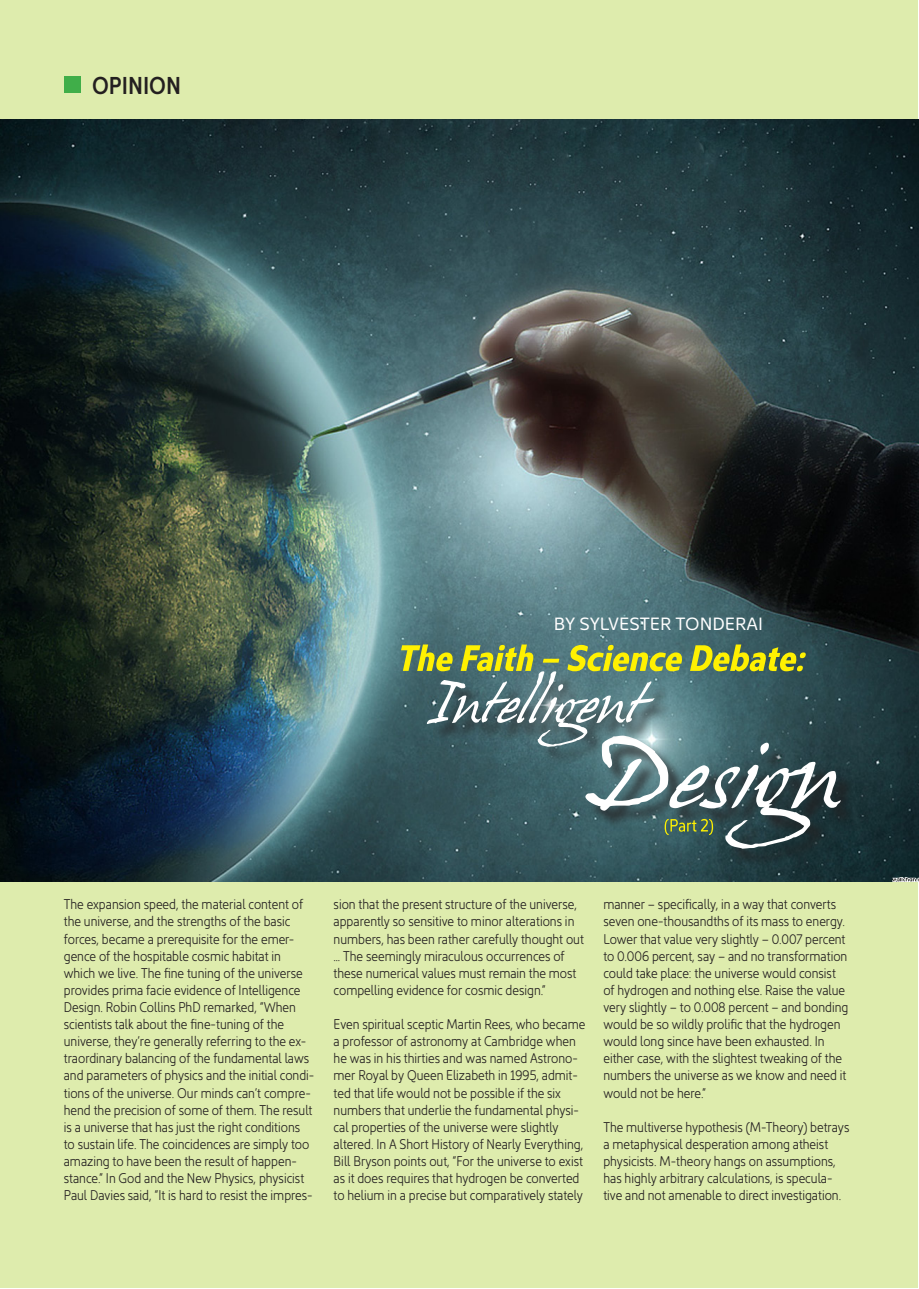
<style>
.page{position:relative;width:919px;height:1289px;background:#fff}
.page>*{position:absolute;margin:0;border:0;box-sizing:border-box;transform-origin:0 0}
.t1{font:24.75px "Kyrial Sans Pro Semi Bold Cond";color:#231f20}
.t2{font:18px "Kyrial Sans Pro";color:#fff}
.t3{font:14.25px/17.1px "Kyrial Sans Pro Light Cond";color:#231f20}
</style>
<div class="page">
<div style="left:1px;top:1px;width:917px;height:1287px;background:#deecad"></div>
<div style="left:64px;top:77px;width:16px;height:16px;background:#40ae49"></div>
<img style="left:0;top:119px;width:918px;height:762px">
<div style="left:588px;top:738px;width:270px;height:129px;background:#231f20;opacity:.75"></div>
<svg style="left:401px;top:644px;width:439px;height:204px;background:#59746e"></svg>
<p class="t1" style="left:92px;top:67px;width:91px">OPINION</p>
<p class="t2" style="left:554px;top:611px;width:210px">BY SYLVESTER TONDERAI</p>
<p class="t3" style="left:64px;top:894px;width:252px">The expansion speed, the material content of the universe, and the strengths of the basic forces, became a prerequisite for the emer&shy;gence of the hospitable cosmic habitat in which we live. The fine tuning of the universe provides prima facie evidence of Intelligence Design. Robin Collins PhD remarked, “When scientists talk about the fine-tuning of the universe, they’re generally referring to the ex&shy;traordinary balancing of the fundamental laws and parameters of physics and the initial condi&shy;tions of the universe. Our minds can’t compre&shy;hend the precision of some of them. The result is a universe that has just the right conditions to sustain life. The coincidences are simply too amazing to have been the result of happen&shy;stance.” In God and the New Physics, physicist Paul Davies said, “It is hard to resist the impres-</p>
<p class="t3" style="left:333px;top:894px;width:252px">sion that the present structure of the universe, apparently so sensitive to minor alterations in numbers, has been rather carefully thought out … The seemingly miraculous occurrences of these numerical values must remain the most compelling evidence for cosmic design.”</p>
<p class="t3" style="left:333px;top:1014px;width:253px">Even spiritual sceptic Martin Rees, who became a professor of astronomy at Cambridge when he was in his thirties and was named Astrono&shy;mer Royal by Queen Elizabeth in 1995, admit&shy;ted that life would not be possible if the six numbers that underlie the fundamental physi&shy;cal properties of the universe were slightly altered. In A Short History of Nearly Everything, Bill Bryson points out, “For the universe to exist as it does requires that hydrogen be converted to helium in a precise but comparatively stately</p>
<p class="t3" style="left:603px;top:894px;width:246px">manner – specifically, in a way that converts seven one-thousandths of its mass to energy.<br>Lower that value very slightly – 0.007 percent to 0.006 percent, say – and no transformation could take place: the universe would consist of hydrogen and nothing else. Raise the value very slightly – to 0.008 percent – and bonding would be so wildly prolific that the hydrogen would long since have been exhausted. In either case, with the slightest tweaking of the numbers the universe as we know and need it would not be here.”</p>
<p class="t3" style="left:603px;top:1116px;width:247px">The multiverse hypothesis (M-Theory) betrays a metaphysical desperation among atheist physicists. M-theory hangs on assumptions, has highly arbitrary calculations, is specula&shy;tive and not amenable to direct investigation.</p>
</div>
